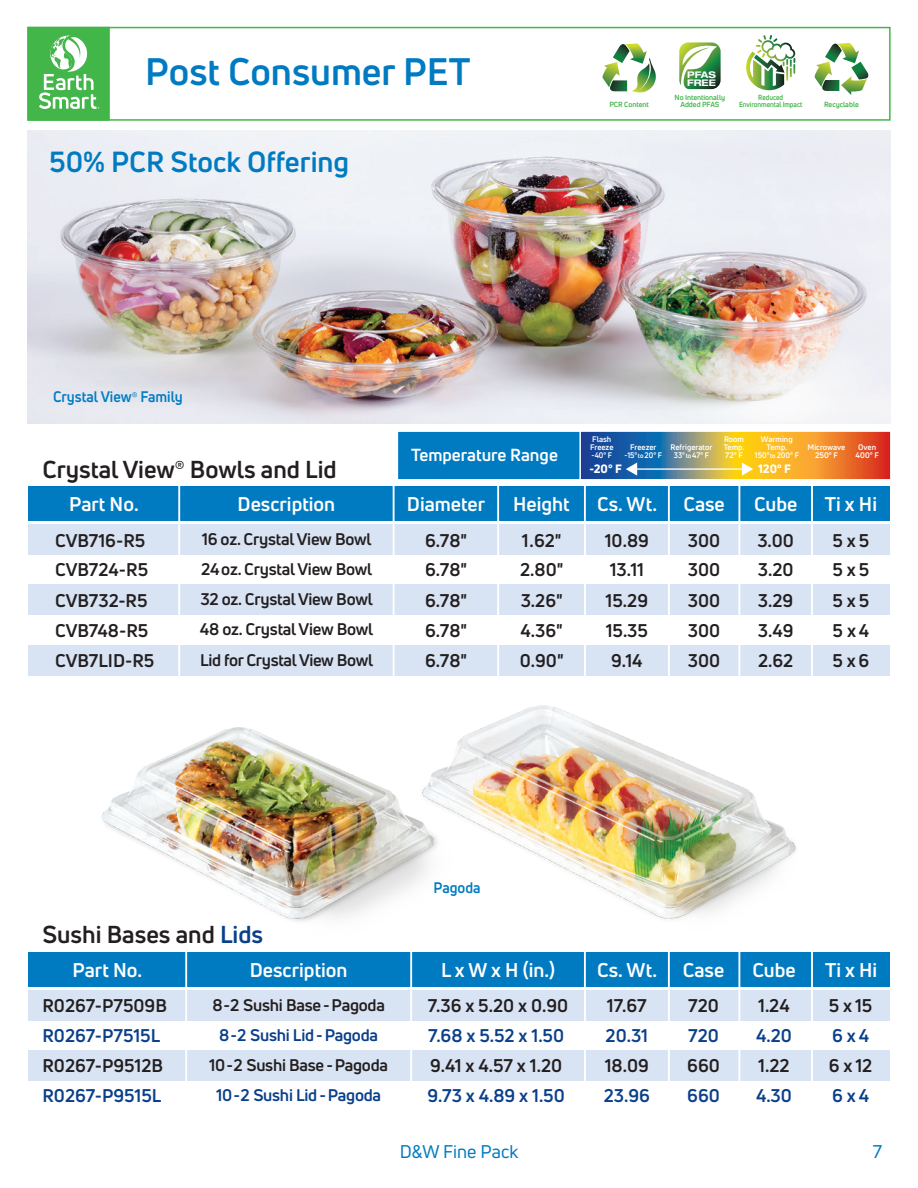
<style>
.page{position:relative;width:918px;height:1188px;background:#fff}
.page>*{position:absolute;margin:0;border:0;box-sizing:border-box;transform-origin:0 0}
.t1{font:700 37.5px "Uni Neue";color:#007bc2}
.t2{font:700 28.5px "Uni Neue";color:#007bc2}
.t3{font:700 24px "Uni Neue";color:#231f20}
.t4{font:700 19.5px "Uni Neue";color:#fff}
.t5{font:700 18px "Uni Neue";color:#231f20}
.t6{font:700 18px "Uni Neue";color:#0a3f8b}
.t7{font:18px "Uni Neue";color:#007bc2}
.t8{font:700 17.1px "Uni Neue";color:#fff}
.t9{font:700 16.5px "Uni Neue";letter-spacing:-.015em;color:#231f20}
.t10{font:700 16.5px "Uni Neue";letter-spacing:-.015em;color:#0a3f8b}
.t11{font:700 15px "Uni Neue";color:#007bc2;scale:.95 1}
.t12{font:800 11.85px "Uni Neue";color:#fff}
.t13{font:700 expanded 9.15px/7.9px "Helvetica Neue LT Std";color:#fff}
.t14{font:700 7.95px/8.9px "Uni Neue";color:#fff;text-align:center}
.t15{font:700 7.95px "Uni Neue";color:#fff;scale:.95 1}
.t16{font:700 7.35px/7.4px "Uni Neue";letter-spacing:-.01em;color:#42b649;text-align:center}
.t17{font:700 7.35px/7.4px "Uni Neue";letter-spacing:-.01em;color:#42b649;text-align:center;scale:.92 1}
.s1{font-size:12px}
.s2{font-size:6.6px}
.s3{font-size:19.5px}
.s4{color:#0a3f8b}
</style>
<div class="page">
<svg style="left:581px;top:433px;width:308px;height:45px;background:#a48556"></svg>
<div style="left:579px;top:431px;width:312px;height:49px;border:1px solid #fff"></div>
<div style="left:397px;top:431px;width:184px;height:49px;background:#007bc2;border:1px solid #fff"></div>
<hr style="left:635px;top:468px;width:109px;height:2px;background:#fff">
<svg style="left:626px;top:463px;width:11px;height:13px"></svg>
<svg style="left:742px;top:463px;width:11px;height:13px"></svg>
<img style="left:28px;top:130px;width:862px;height:294px">
<div style="left:27px;top:27px;width:864px;height:94px;background:#fff;border:2px solid #42b649"></div>
<div style="left:27px;top:27px;width:83px;height:94px;background:#42b649;border:2px solid #42b649"></div>
<svg style="left:39px;top:35px;width:60px;height:74px"></svg>
<div style="left:28px;top:487px;width:862px;height:34px;background:#007bc2"></div>
<div style="left:28px;top:525px;width:862px;height:30px;background:#d8e3f3"></div>
<div style="left:28px;top:585px;width:862px;height:30px;background:#d8e3f3"></div>
<div style="left:28px;top:645px;width:862px;height:31px;background:#d8e3f3"></div>
<hr style="left:178px;top:481px;width:2px;height:197px;background:#fff">
<hr style="left:393px;top:481px;width:2px;height:198px;background:#fff">
<hr style="left:497px;top:481px;width:2px;height:198px;background:#fff">
<hr style="left:584px;top:481px;width:2px;height:197px;background:#fff">
<hr style="left:668px;top:481px;width:2px;height:198px;background:#fff">
<hr style="left:738px;top:481px;width:2px;height:197px;background:#fff">
<hr style="left:811px;top:481px;width:2px;height:197px;background:#fff">
<div style="left:28px;top:952px;width:862px;height:35px;background:#007bc2"></div>
<div style="left:28px;top:990px;width:862px;height:31px;background:#d8e3f3"></div>
<div style="left:28px;top:1050px;width:862px;height:31px;background:#d8e3f3"></div>
<hr style="left:185px;top:946px;width:2px;height:139px;background:#fff">
<hr style="left:410px;top:946px;width:2px;height:140px;background:#fff">
<hr style="left:584px;top:946px;width:2px;height:139px;background:#fff">
<hr style="left:668px;top:946px;width:2px;height:140px;background:#fff">
<hr style="left:738px;top:946px;width:2px;height:139px;background:#fff">
<hr style="left:811px;top:946px;width:2px;height:139px;background:#fff">
<svg style="left:814px;top:43px;width:55px;height:52px"></svg>
<svg style="left:679px;top:42px;width:42px;height:47px"></svg>
<svg style="left:602px;top:44px;width:54px;height:49px"></svg>
<svg style="left:746px;top:35px;width:49px;height:55px"></svg>
<img style="left:102px;top:727px;width:307px;height:194px">
<img style="left:409px;top:705px;width:387px;height:215px">
<h1 class="t1" style="left:145px;top:48px;width:327px">Post Consumer PET</h1>
<h2 class="t2" style="left:49px;top:144px;width:302px">50% PCR Stock Offering</h2>
<p class="t11" style="left:53px;top:387px;width:138px">Crystal View<span class="s1">®</span> Family</p>
<p class="t13" style="left:687px;top:70px;width:30px">PFAS<br>FREE</p>
<p class="t16" style="left:675px;top:93px;width:52px">No Intentionally<br>Added PFAS</p>
<p class="t16" style="left:609px;top:100px;width:41px">PCR Content</p>
<p class="t17" style="left:739px;top:93px;width:70px">Reduced<br>Environmental Impact</p>
<p class="t16" style="left:824px;top:100px;width:36px">Recyclable</p>
<p class="t14" style="left:761px;top:435px;width:33px;line-height:7.4px">Warming<br>Temp.</p>
<p class="t15" style="left:755px;top:451px;width:48px">150°<span class="s2">to</span> 200° F</p>
<p class="t14" style="left:808px;top:442px;width:39px">Microwave<br>250° F</p>
<p class="t14" style="left:856px;top:442px;width:25px">Oven<br>400° F</p>
<p class="t14" style="left:590px;top:435px;width:25px;line-height:7.4px;text-align:left">Flash<br>Freeze</p>
<p class="t15" style="left:592px;top:451px;width:23px">-40° F</p>
<p class="t14" style="left:625px;top:442px;width:39px">Freezer -15°<span class="s2">to</span> 20° F</p>
<p class="t14" style="left:670px;top:442px;width:44px">Refrigerator<br>33°<span class="s2">to</span> 47° F</p>
<p class="t14" style="left:724px;top:435px;width:22px;line-height:7.4px;text-align:left">Room<br>Temp.</p>
<p class="t14" style="left:725px;top:451px;width:19px">72° F</p>
<p class="t8" style="left:411px;top:444px;width:148px">Temperature Range</p>
<h3 class="t3" style="left:42px;top:454px;width:296px">Crystal View<span class="s3">®</span> Bowls and Lid</h3>
<p class="t4" style="left:69px;top:492px;width:71px">Part No.</p>
<p class="t4" style="left:238px;top:492px;width:99px">Description</p>
<p class="t4" style="left:407px;top:492px;width:80px">Diameter</p>
<p class="t4" style="left:513px;top:492px;width:58px">Height</p>
<p class="t4" style="left:597px;top:492px;width:61px">Cs. Wt.</p>
<p class="t4" style="left:683px;top:492px;width:43px">Case</p>
<p class="t4" style="left:754px;top:492px;width:45px">Cube</p>
<p class="t4" style="left:825px;top:492px;width:54px">Ti x Hi</p>
<p class="t5" style="left:55px;top:529px;width:92px">CVB716-R5</p>
<p class="t9" style="left:202px;top:529px;width:171px">16 oz. Crystal View Bowl</p>
<p class="t5" style="left:425px;top:529px;width:44px">6.78"</p>
<p class="t5" style="left:522px;top:529px;width:41px">1.62"</p>
<p class="t5" style="left:605px;top:529px;width:46px">10.89</p>
<p class="t5" style="left:688px;top:529px;width:34px">300</p>
<p class="t5" style="left:757px;top:529px;width:38px">3.00</p>
<p class="t5" style="left:833px;top:529px;width:38px">5 x5</p>
<p class="t5" style="left:55px;top:559px;width:95px">CVB724-R5</p>
<p class="t9" style="left:201px;top:559px;width:173px">24 oz. Crystal View Bowl</p>
<p class="t5" style="left:425px;top:559px;width:44px">6.78"</p>
<p class="t5" style="left:520px;top:559px;width:45px">2.80"</p>
<p class="t5" style="left:610px;top:559px;width:36px">13.11</p>
<p class="t5" style="left:688px;top:559px;width:34px">300</p>
<p class="t5" style="left:758px;top:559px;width:37px">3.20</p>
<p class="t5" style="left:833px;top:559px;width:38px">5 x5</p>
<p class="t5" style="left:55px;top:589px;width:94px">CVB732-R5</p>
<p class="t9" style="left:200px;top:589px;width:174px">32 oz. Crystal View Bowl</p>
<p class="t5" style="left:425px;top:589px;width:44px">6.78"</p>
<p class="t5" style="left:521px;top:589px;width:44px">3.26"</p>
<p class="t5" style="left:606px;top:589px;width:44px">15.29</p>
<p class="t5" style="left:688px;top:589px;width:34px">300</p>
<p class="t5" style="left:758px;top:589px;width:37px">3.29</p>
<p class="t5" style="left:833px;top:589px;width:38px">5 x5</p>
<p class="t5" style="left:55px;top:619px;width:95px">CVB748-R5</p>
<p class="t9" style="left:200px;top:619px;width:175px">48 oz. Crystal View Bowl</p>
<p class="t5" style="left:425px;top:619px;width:44px">6.78"</p>
<p class="t5" style="left:521px;top:619px;width:44px">4.36"</p>
<p class="t5" style="left:606px;top:619px;width:44px">15.35</p>
<p class="t5" style="left:688px;top:619px;width:34px">300</p>
<p class="t5" style="left:758px;top:619px;width:37px">3.49</p>
<p class="t5" style="left:833px;top:619px;width:38px">5 x4</p>
<p class="t5" style="left:55px;top:649px;width:101px">CVB7LID-R5</p>
<p class="t9" style="left:200px;top:649px;width:174px">Lid for Crystal View Bowl</p>
<p class="t5" style="left:425px;top:649px;width:44px">6.78"</p>
<p class="t5" style="left:520px;top:649px;width:45px">0.90"</p>
<p class="t5" style="left:611px;top:649px;width:33px">9.14</p>
<p class="t5" style="left:688px;top:649px;width:34px">300</p>
<p class="t5" style="left:758px;top:649px;width:37px">2.62</p>
<p class="t5" style="left:832px;top:649px;width:38px">5 x6</p>
<p class="t12" style="left:589px;top:461px;width:34px">-20° F</p>
<p class="t12" style="left:758px;top:461px;width:34px">120° F</p>
<p class="t11" style="left:433px;top:878px;width:51px">Pagoda</p>
<h3 class="t3" style="left:42px;top:920px;width:222px">Sushi Bases and <span class="s4">Lids</span></h3>
<p class="t4" style="left:73px;top:957px;width:71px">Part No.</p>
<p class="t4" style="left:250px;top:957px;width:99px">Description</p>
<p class="t4" style="left:441px;top:957px;width:115px">L x W x H (in.)</p>
<p class="t4" style="left:597px;top:957px;width:61px">Cs. Wt.</p>
<p class="t4" style="left:683px;top:957px;width:43px">Case</p>
<p class="t4" style="left:752px;top:957px;width:45px">Cube</p>
<p class="t4" style="left:825px;top:957px;width:54px">Ti x Hi</p>
<p class="t5" style="left:42px;top:994px;width:126px">R0267-P7509B</p>
<p class="t9" style="left:212px;top:995px;width:174px">8-2 Sushi Base-Pagoda</p>
<p class="t5" style="left:428px;top:994px;width:142px">7.36 x 5.20 x 0.90</p>
<p class="t5" style="left:607px;top:994px;width:41px">17.67</p>
<p class="t5" style="left:688px;top:994px;width:32px">720</p>
<p class="t5" style="left:758px;top:994px;width:33px">1.24</p>
<p class="t5" style="left:829px;top:994px;width:45px">5 x15</p>
<p class="t6" style="left:42px;top:1024px;width:119px">R0267-P7515L</p>
<p class="t10" style="left:219px;top:1025px;width:160px">8-2 Sushi Lid-Pagoda</p>
<p class="t6" style="left:428px;top:1024px;width:138px">7.68 x 5.52 x 1.50</p>
<p class="t6" style="left:606px;top:1024px;width:44px">20.31</p>
<p class="t6" style="left:688px;top:1024px;width:32px">720</p>
<p class="t6" style="left:756px;top:1024px;width:37px">4.20</p>
<p class="t6" style="left:832px;top:1024px;width:38px">6 x4</p>
<p class="t5" style="left:42px;top:1054px;width:122px">R0267-P9512B</p>
<p class="t9" style="left:209px;top:1055px;width:180px">10-2 Sushi Base-Pagoda</p>
<p class="t5" style="left:430px;top:1054px;width:134px">9.41 x 4.57 x 1.20</p>
<p class="t5" style="left:605px;top:1054px;width:46px">18.09</p>
<p class="t5" style="left:687px;top:1054px;width:34px">660</p>
<p class="t5" style="left:758px;top:1054px;width:33px">1.22</p>
<p class="t5" style="left:829px;top:1054px;width:45px">6 x12</p>
<p class="t6" style="left:42px;top:1084px;width:120px">R0267-P9515L</p>
<p class="t10" style="left:216px;top:1085px;width:167px">10-2 Sushi Lid-Pagoda</p>
<p class="t6" style="left:427px;top:1084px;width:139px">9.73 x 4.89 x 1.50</p>
<p class="t6" style="left:604px;top:1084px;width:48px">23.96</p>
<p class="t6" style="left:687px;top:1084px;width:34px">660</p>
<p class="t6" style="left:756px;top:1084px;width:37px">4.30</p>
<p class="t6" style="left:832px;top:1084px;width:38px">6 x4</p>
<p class="t7" style="left:400px;top:1140px;width:120px">D&amp;W Fine Pack</p>
<p class="t7" style="left:873px;top:1140px;width:11px">7</p>
</div>
